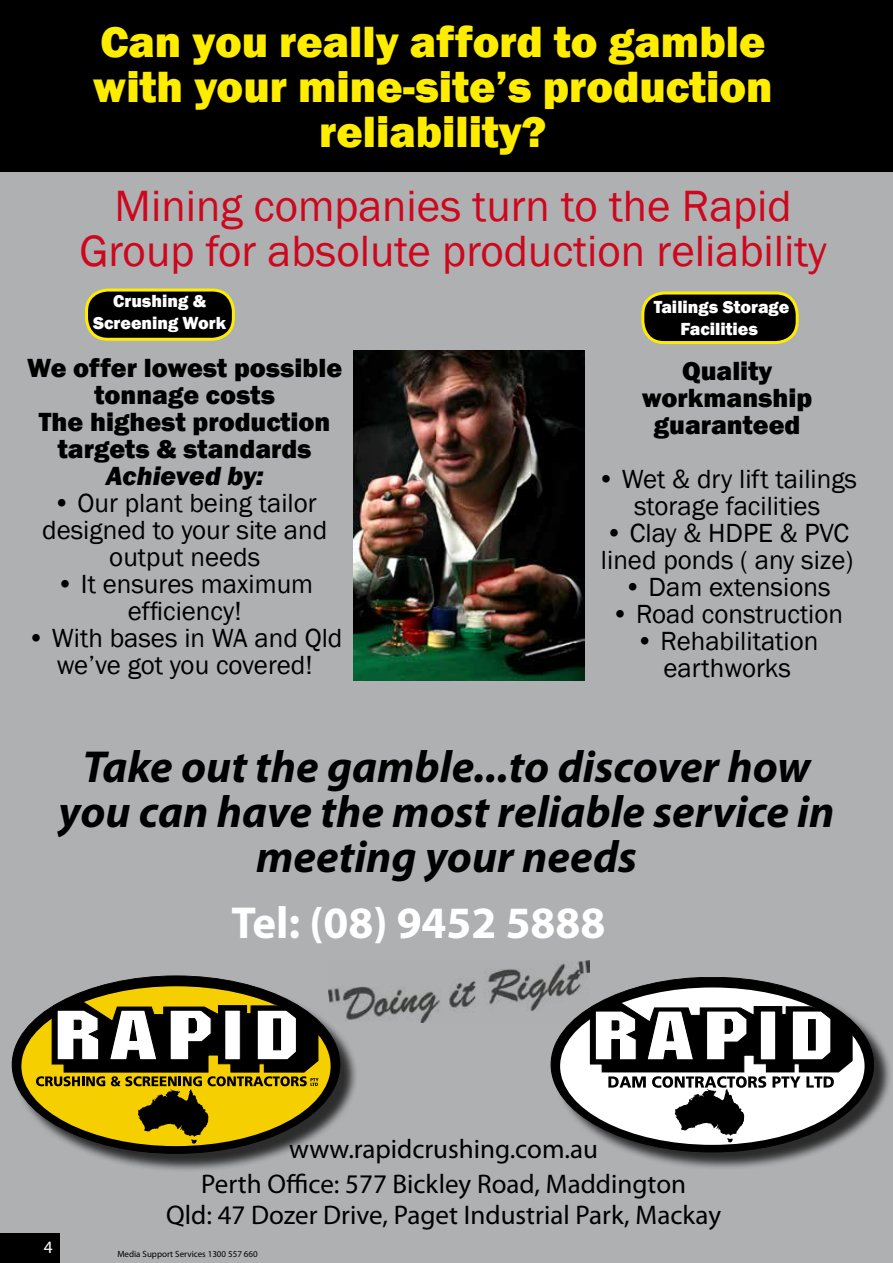
<style>
.page{position:relative;width:893px;height:1263px;background:#fff}
.page>*{position:absolute;margin:0;border:0;box-sizing:border-box;transform-origin:0 0}
.t1{font:italic 700 45px/45px "Myriad Pro";color:#000;text-align:center}
.t2{font:800 45px/45px "Franklin Gothic";color:#ffed00;text-align:center}
.t3{font:45px/45px "Franklin Gothic";color:#cd071e;text-align:center}
.t4{font:700 45px "Myriad Pro";color:#fff}
.t5{font:27px/27px "Franklin Gothic";color:#000;text-align:center}
.t6{font:27px/35px "Myriad Pro";color:#000;text-align:center}
.t7{font:800 27px/27px "Franklin Gothic";color:#000;text-align:center}
.t8{font:italic 800 27px "Franklin Gothic";letter-spacing:-.005em;color:#000}
.t9{font:800 18px/21.6px "Franklin Gothic";color:#fff;text-align:center}
.t10{font:17.4px "Myriad Pro";color:#fff}
.t11{font:15px/22.2px "Myriad Pro";color:#000;text-align:right}
.t12{font:9px "Myriad Pro";color:#000}
</style>
<div class="page">
<div style="left:0;top:116px;width:893px;height:1147px;background:#afb0b2"></div>
<div style="left:14px;top:978px;width:345px;height:194px;background:#000;opacity:.75"></div>
<div style="left:12px;top:976px;width:328px;height:177px;background:#000;border-radius:50%"></div>
<div style="left:21px;top:986px;width:310px;height:160px;background:#f5cf00;border-radius:50%"></div>
<svg style="left:36px;top:1001px;width:283px;height:142px"></svg>
<div style="left:553px;top:979px;width:339px;height:192px;background:#000;opacity:.75"></div>
<div style="left:551px;top:977px;width:322px;height:175px;background:#000;border-radius:50%"></div>
<div style="left:560px;top:987px;width:304px;height:158px;background:#fff;border-radius:50%"></div>
<svg style="left:590px;top:1002px;width:263px;height:140px"></svg>
<img style="left:353px;top:351px;width:232px;height:329px">
<div style="left:87px;top:290px;width:146px;height:49px;background:#000;border-radius:21px"></div>
<div style="left:85px;top:289px;width:150px;height:52px;border:3px solid #ffed00;border-radius:21px"></div>
<div style="left:643px;top:293px;width:154px;height:50px;background:#000;border-radius:21px"></div>
<div style="left:641px;top:292px;width:158px;height:52px;border:3px solid #ffed00;border-radius:21px"></div>
<div style="left:0;top:0;width:893px;height:171px;background:#000"></div>
<img style="left:329px;top:960px;width:261px;height:62px">
<div style="left:0;top:1233px;width:60px;height:30px;background:#000"></div>
<h1 class="t2" style="left:93px;top:20px;width:681px">Can you really afford to gamble with your mine-site’s production reliability?</h1>
<h1 class="t3" style="left:79px;top:184px;width:749px">Mining companies turn to the Rapid<br>Group for absolute production reliability</h1>
<p class="t9" style="left:93px;top:290px;width:134px">Crushing &amp;<br>Screening Work</p>
<p class="t9" style="left:654px;top:297px;width:137px">Tailings Storage<br>Facilities</p>
<p class="t7" style="left:27px;top:354px;width:317px">We offer lowest possible tonnage costs<br>The highest production targets &amp; standards</p>
<p class="t8" style="left:106px;top:458px;width:159px">Achieved by:</p>
<p class="t5" style="left:42px;top:490px;width:287px">• Our plant being tailor designed to your site and output needs</p>
<p class="t5" style="left:56px;top:571px;width:259px">• It ensures maximum efficiency!</p>
<p class="t5" style="left:27px;top:625px;width:317px">• With bases in WA and Qld we’ve got you covered!</p>
<p class="t7" style="left:642px;top:357px;width:172px">Quality workmanship guaranteed</p>
<p class="t5" style="left:597px;top:466px;width:262px">• Wet &amp; dry lift tailings storage facilities</p>
<p class="t5" style="left:601px;top:520px;width:254px;text-align:left">• Clay &amp; HDPE &amp; PVC lined ponds ( any size)</p>
<p class="t5" style="left:624px;top:574px;width:208px">• Dam extensions</p>
<p class="t5" style="left:611px;top:601px;width:233px">• Road construction</p>
<p class="t5" style="left:636px;top:628px;width:184px">• Rehabilitation earthworks</p>
<h1 class="t1" style="left:58px;top:743px;width:778px">Take out the gamble...to discover how you can have the most reliable service in meeting your needs</h1>
<h1 class="t4" style="left:231px;top:893px;width:376px">Tel: (08) 9452 5888</h1>
<p class="t10" style="left:44px;top:1236px;width:10px">4</p>
<p class="t6" style="left:201px;top:1131px;width:486px">www.rapidcrushing.com.au<br>Perth Office: 577 Bickley Road, Maddington</p>
<p class="t6" style="left:166px;top:1197px;width:556px">Qld: 47 Dozer Drive, Paget Industrial Park, Mackay</p>
<p class="t11" style="left:427px;top:1148px;width:248px">PO Box 39, Maddington WA 6989<br>577 Bickley Road, Maddington WA 6109</p>
<p class="t12" style="left:117px;top:1248px;width:142px">Media Support Services 1300 557 660</p>
</div>
